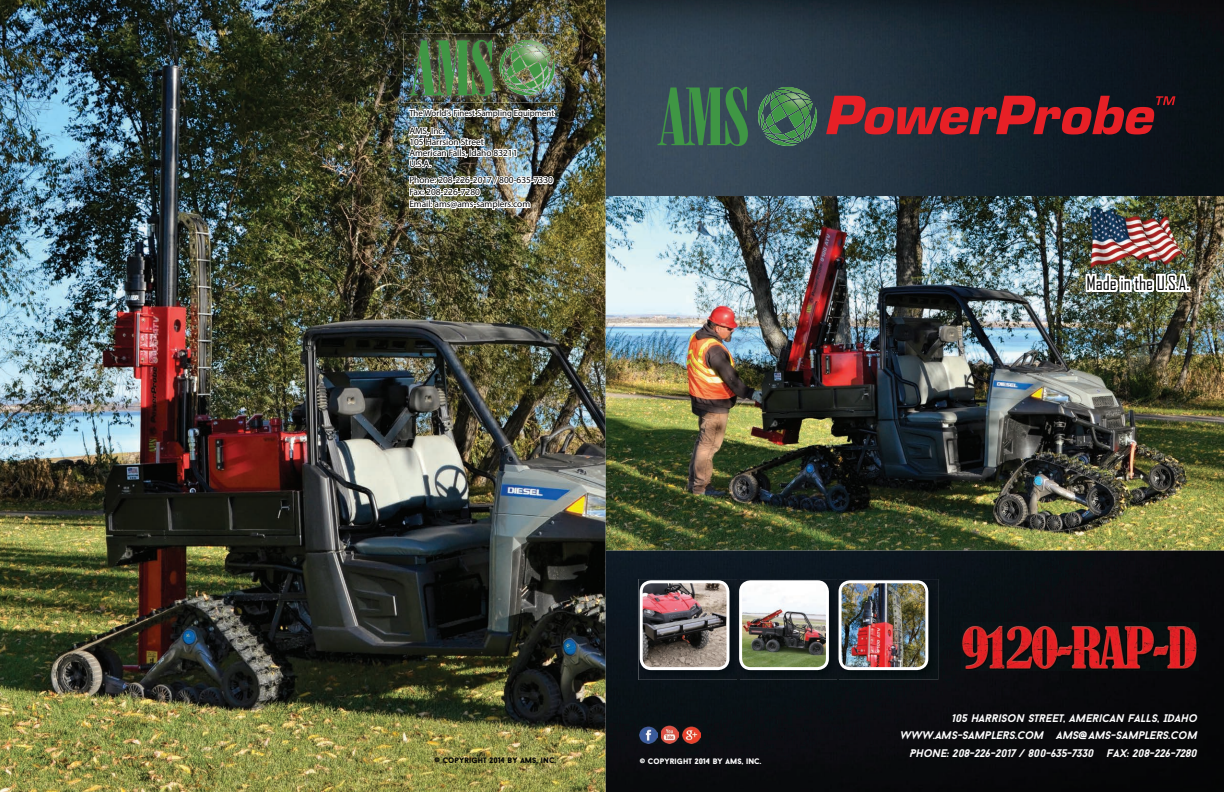
<style>
.page{position:relative;width:1224px;height:792px;background:#fff}
.page>*{position:absolute;margin:0;border:0;box-sizing:border-box;transform-origin:0 0}
.t1{font:18.6px "Agency FB";color:#000}
.t2{font:italic 700 11px/16.1px "Baron Neue";color:#fff}
.t3{font:9.4px/10.8px "Myriad Pro";color:#010203}
.t4{font:8.8px "Myriad Pro";color:#010203}
.t5{font:900 8px "Baron Neue";color:#010203}
.t6{font:900 8px "Baron Neue";color:#fff}
</style>
<div class="page">
<img style="left:0;top:0;width:606px;height:792px">
<img style="left:404px;top:34px;width:157px;height:68px">
<img style="left:407px;top:39px;width:149px;height:181px">
<img style="left:606px;top:0;width:618px;height:792px">
<img style="left:606px;top:196px;width:618px;height:354px">
<svg style="left:826px;top:96px;width:349px;height:38px;background:#78212a"></svg>
<svg style="left:657px;top:87px;width:91px;height:59px;background:#3b6d4e"></svg>
<svg style="left:756px;top:85px;width:63px;height:63px;background:#426d54"></svg>
<img style="left:640px;top:726px;width:17px;height:18px">
<img style="left:661px;top:726px;width:18px;height:17px">
<img style="left:683px;top:726px;width:17px;height:18px">
<img style="left:1076px;top:217px;width:115px;height:79px">
<img style="left:1089px;top:207px;width:97px;height:62px">
<img style="left:638px;top:579px;width:199px;height:101px">
<img style="left:641px;top:582px;width:87px;height:87px">
<div style="left:640px;top:580px;width:89px;height:90px;border:3px solid #fff;border-radius:10px"></div>
<img style="left:738px;top:579px;width:1px;height:101px">
<img style="left:741px;top:582px;width:86px;height:87px">
<div style="left:739px;top:580px;width:90px;height:90px;border:3px solid #fff;border-radius:10px"></div>
<img style="left:839px;top:579px;width:99px;height:101px">
<img style="left:837px;top:579px;width:2px;height:101px">
<img style="left:840px;top:583px;width:87px;height:85px">
<div style="left:839px;top:580px;width:89px;height:90px;border:3px solid #fff;border-radius:10px"></div>
<img style="left:961px;top:623px;width:237px;height:47px">
<p class="t4" style="left:409px;top:107px;width:147px">The World's Finest Sampling Equipment</p>
<p class="t3" style="left:409px;top:126px;width:110px">AMS, Inc.<br>105 Harrsion Street<br>American Falls, Idaho 83211<br>U.S.A.</p>
<p class="t3" style="left:409px;top:174px;width:145px;line-height:11.9px">Phone: 208-226-2017 / 800-635-7330<br>Fax: 208-226-7280<br>Email: ams@ams-samplers.com</p>
<h1 class="t1" style="left:1086px;top:272px;width:105px">Made in the U.S.A.</h1>
<p class="t5" style="left:434px;top:755px;width:123px">© COPYRIGHT 2014 BY AMS, INC.</p>
<p class="t6" style="left:640px;top:756px;width:123px">© COPYRIGHT 2014 BY AMS, INC.</p>
<p class="t2" style="left:901px;top:710px;width:299px;text-indent:52px">105 HARRISON STREET, AMERICAN FALLS, IDAHO<br>WWW.AMS-SAMPLERS.COM</p>
<p class="t2" style="left:911px;top:725px;width:289px;line-height:18.6px;text-align:right">AMS@AMS-SAMPLERS.COM<br>PHONE: 208-226-2017 / 800-635-7330 FAX: 208-226-7280</p>
</div>
